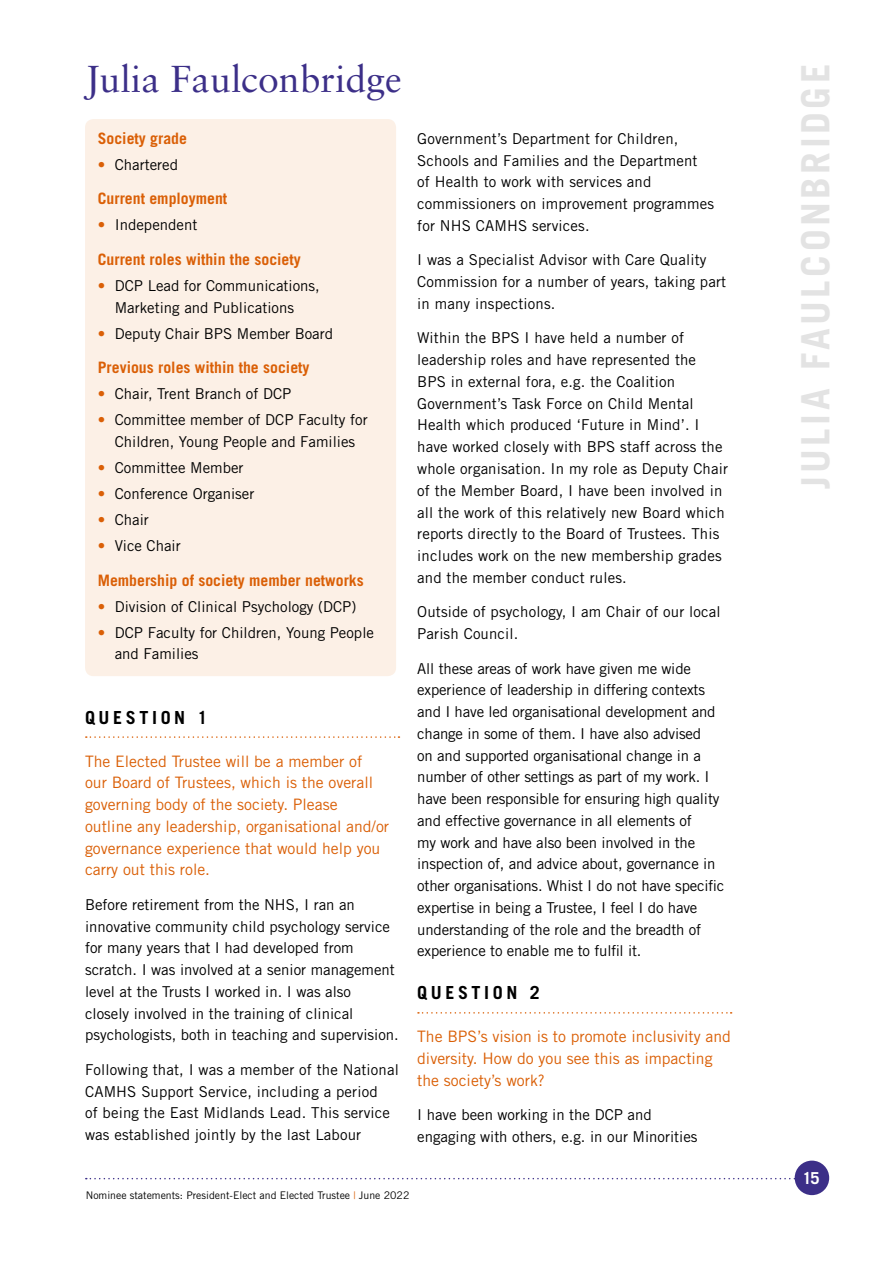
<style>
.page{position:relative;width:893px;height:1263px;background:#fff}
.page>*{position:absolute;margin:0;border:0;box-sizing:border-box;transform-origin:0 0}
.t1{font:700 39px "Trade Gothic";letter-spacing:.09em;color:#e3e3e3}
.t2{font:37.5px "Sabon LT Std";color:#3c2f88}
.t3{font:700 18px "Trade Gothic";letter-spacing:.2em;color:#000}
.t4{font:700 16.5px "Trade Gothic";color:#fff}
.t5{font:15.75px/21.8px "Trade Gothic";color:#da5f06}
.t6{font:700 15.75px "Trade Gothic";color:#da5f06}
.t7{font:15px/21.8px "Trade Gothic";color:#000}
.t8{font:10.5px "Trade Gothic";color:#000}
.s1{color:#da5f06}
</style>
<div class="page">
<div style="left:85px;top:119px;width:311px;height:557px;background:#fcf0e6;border-radius:9px"></div>
<svg style="left:86px;top:1178px;width:709px;height:1px"></svg>
<div style="left:795px;top:1160px;width:34px;height:35px;background:#3c2f88;border-radius:50%"></div>
<svg style="left:86px;top:736px;width:313px;height:2px"></svg>
<svg style="left:418px;top:1012px;width:314px;height:1px"></svg>
<h2 class="t2" style="left:85px;top:57px;width:318px">Julia Faulconbridge</h2>
<p class="t6" style="left:98px;top:129px;width:91px">Society grade</p>
<p class="t7" style="left:98px;top:154px;width:82px"><span class="s1">•</span> Chartered</p>
<p class="t6" style="left:98px;top:189px;width:131px">Current employment</p>
<p class="t7" style="left:98px;top:214px;width:101px"><span class="s1">•</span> Independent</p>
<p class="t6" style="left:98px;top:250px;width:205px">Current roles within the society</p>
<p class="t7" style="left:98px;top:275px;width:223px;text-align:center"><span class="s1">•</span> DCP Lead for Communications,<br>Marketing and Publications</p>
<p class="t7" style="left:98px;top:322px;width:237px"><span class="s1">•</span> Deputy Chair BPS Member Board</p>
<p class="t6" style="left:98px;top:358px;width:213px">Previous roles within the society</p>
<p class="t7" style="left:98px;top:383px;width:195px"><span class="s1">•</span> Chair, Trent Branch of DCP</p>
<p class="t7" style="left:98px;top:409px;width:271px;text-align:center"><span class="s1">•</span> Committee member of DCP Faculty for<br>Children, Young People and Families</p>
<p class="t7" style="left:98px;top:457px;width:147px"><span class="s1">•</span> Committee Member</p>
<p class="t7" style="left:98px;top:483px;width:158px"><span class="s1">•</span> Conference Organiser</p>
<p class="t7" style="left:98px;top:509px;width:53px"><span class="s1">•</span> Chair</p>
<p class="t7" style="left:98px;top:535px;width:84px"><span class="s1">•</span> Vice Chair</p>
<p class="t6" style="left:98px;top:570px;width:267px">Membership of society member networks</p>
<p class="t7" style="left:98px;top:595px;width:260px"><span class="s1">•</span> Division of Clinical Psychology (DCP)</p>
<p class="t7" style="left:115px;top:621px;width:261px;text-indent:-17px"><span class="s1">•</span> DCP Faculty for Children, Young People and Families</p>
<p class="t3" style="left:85px;top:706px;width:124px">QUESTION 1</p>
<p class="t5" style="left:85px;top:750px;width:306px">The Elected Trustee will be a member of<br>our Board of Trustees, which is the overall governing body of the society. Please<br>outline any leadership, organisational and/or governance experience that would help you carry out this role.</p>
<p class="t7" style="left:85px;top:893px;width:315px">Before retirement from the NHS, I ran an innovative community child psychology service for many years that I had developed from scratch. I was involved at a senior management level at the Trusts I worked in. I was also closely involved in the training of clinical psychologists, both in teaching and supervision.</p>
<p class="t7" style="left:85px;top:1058px;width:315px">Following that, I was a member of the National CAMHS Support Service, including a period<br>of being the East Midlands Lead. This service was established jointly by the last Labour</p>
<p class="t7" style="left:417px;top:128px;width:298px">Government’s Department for Children, Schools and Families and the Department<br>of Health to work with services and commissioners on improvement programmes for NHS CAMHS services.</p>
<p class="t7" style="left:417px;top:249px;width:311px">I was a Specialist Advisor with Care Quality<br>Commission for a number of years, taking part in many inspections.</p>
<p class="t7" style="left:417px;top:327px;width:312px">Within the BPS I have held a number of leadership roles and have represented the BPS in external fora, e.g. the Coalition Government’s Task Force on Child Mental Health which produced ‘Future in Mind’. I have worked closely with BPS staff across the whole organisation. In my role as Deputy Chair of the Member Board, I have been involved in all the work of this relatively new Board which reports directly to the Board of Trustees. This includes work on the new membership grades and the member conduct rules.</p>
<p class="t7" style="left:417px;top:601px;width:305px">Outside of psychology, I am Chair of our local<br>Parish Council.</p>
<p class="t7" style="left:417px;top:657px;width:309px">All these areas of work have given me wide experience of leadership in differing contexts and I have led organisational development and change in some of them. I have also advised<br>on and supported organisational change in a number of other settings as part of my work. I have been responsible for ensuring high quality and effective governance in all elements of<br>my work and have also been involved in the inspection of, and advice about, governance in other organisations. Whist I do not have specific expertise in being a Trustee, I feel I do have understanding of the role and the breadth of experience to enable me to fulfil it.</p>
<p class="t3" style="left:417px;top:982px;width:124px">QUESTION 2</p>
<p class="t5" style="left:417px;top:1026px;width:315px">The BPS’s vision is to promote inclusivity and diversity. How do you see this as impacting the society’s work?</p>
<p class="t7" style="left:417px;top:1104px;width:282px">I have been working in the DCP and engaging with others, e.g. in our Minorities</p>
<p class="t8" style="left:86px;top:1189px;width:325px">Nominee statements: President-Elect and Elected Trustee <span class="s1">|</span> June 2022</p>
<h1 class="t1" style="left:791px;top:489px;width:427px;rotate:-90deg">JULIA FAULCONBRIDGE</h1>
<p class="t4" style="left:803px;top:1168px;width:19px">15</p>
</div>
